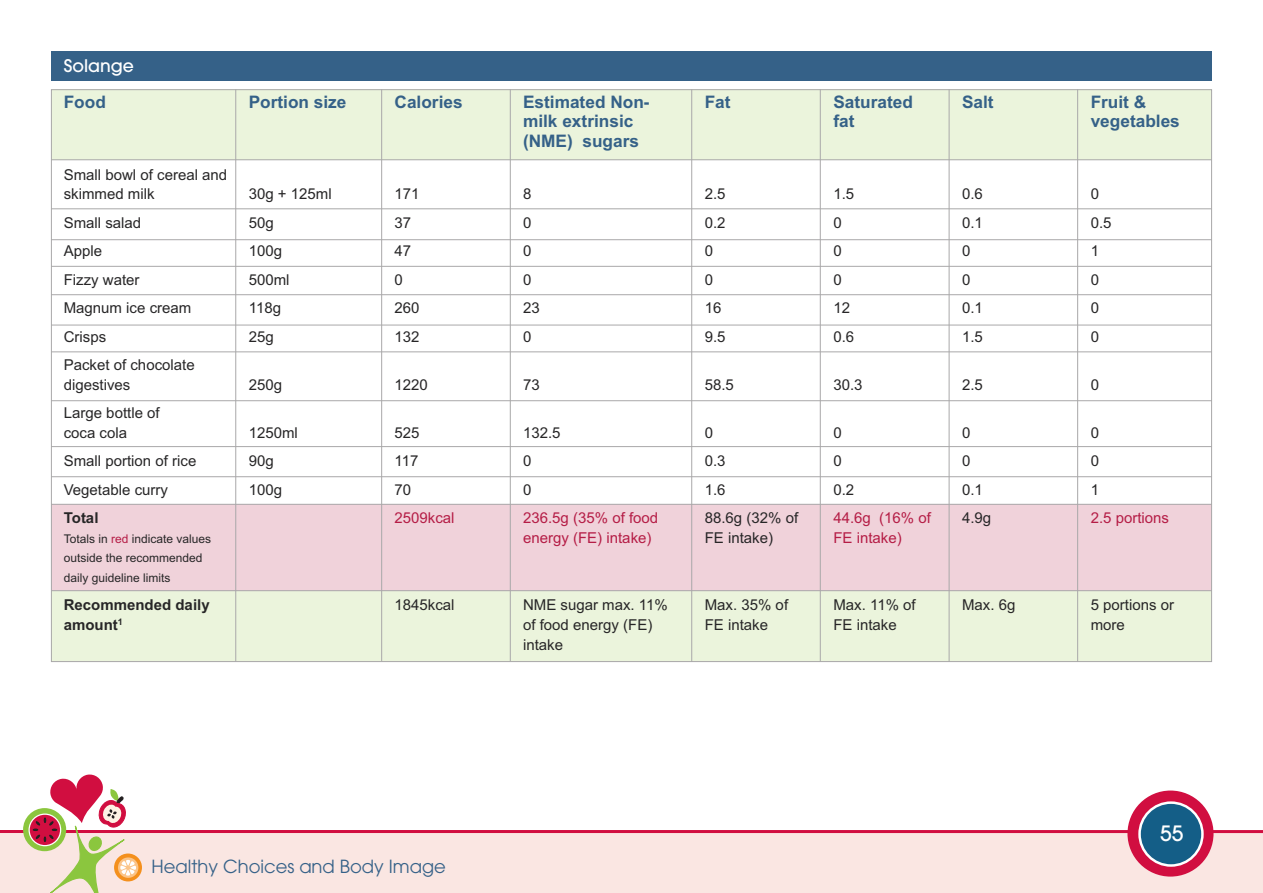
<style>
.page{position:relative;width:1263px;height:893px;background:#fff}
.page>*{position:absolute;margin:0;border:0;box-sizing:border-box;transform-origin:0 0}
.t1{font:500 21px "Avant Garde";color:#fff}
.t2{font:18px "Avant Garde";color:#356188}
.t3{font:700 17.25px/19.5px "Arial";color:#356188}
.t4{font:500 17.25px "Avant Garde";color:#fff}
.t5{font:15px/28.5px "Arial";color:#272627}
.t6{font:15px/19.5px "Arial";color:#b51d46}
.t7{font:700 15px/19.5px "Arial";color:#272627}
.t8{font:12px/19.5px "Arial";color:#272627}
.s1{color:#b51d46}
</style>
<div class="page">
<div style="left:0;top:832px;width:1263px;height:61px;background:#fae6e2"></div>
<hr style="left:0;top:830px;width:1263px;height:3px;background:#d10e40">
<svg style="left:114px;top:853px;width:28px;height:28px"></svg>
<div style="left:118px;top:857px;width:20px;height:21px;background:#fbc488;border-radius:50%"></div>
<div style="left:23px;top:808px;width:43px;height:43px;background:#8bc63e;border-radius:50%"></div>
<svg style="left:29px;top:814px;width:32px;height:32px"></svg>
<div style="left:28px;top:813px;width:33px;height:33px;border:1px solid #fff;border-radius:50%"></div>
<svg style="left:33px;top:774px;width:103px;height:119px"></svg>
<div style="left:1127px;top:790px;width:86px;height:87px;background:#d10e40;border-radius:50%"></div>
<div style="left:1139px;top:803px;width:63px;height:62px;background:#145e87;border-radius:50%"></div>
<div style="left:1138px;top:801px;width:66px;height:66px;border:2px solid #fff;border-radius:50%"></div>
<div style="left:51px;top:591px;width:1161px;height:70px;background:#ebf4dc"></div>
<div style="left:51px;top:504px;width:1161px;height:86px;background:#f0d2da"></div>
<div style="left:51px;top:89px;width:1161px;height:70px;background:#ebf4dc"></div>
<div style="left:51px;top:51px;width:1161px;height:30px;background:#356188"></div>
<hr style="left:51px;top:208px;width:1161px;height:1px;background:#a9a8a9">
<hr style="left:51px;top:239px;width:1161px;height:1px;background:#a9a8a9">
<hr style="left:51px;top:266px;width:1161px;height:1px;background:#a9a8a9">
<hr style="left:51px;top:294px;width:1161px;height:1px;background:#a9a8a9">
<hr style="left:51px;top:325px;width:1161px;height:1px;background:#a9a8a9">
<hr style="left:51px;top:351px;width:1161px;height:1px;background:#a9a8a9">
<hr style="left:51px;top:400px;width:1161px;height:1px;background:#a9a8a9">
<hr style="left:51px;top:446px;width:1161px;height:1px;background:#a9a8a9">
<hr style="left:51px;top:476px;width:1161px;height:1px;background:#a9a8a9">
<hr style="left:51px;top:590px;width:1161px;height:1px;background:#a9a8a9">
<hr style="left:51px;top:159px;width:1161px;height:1px;background:#a9a8a9">
<hr style="left:235px;top:89px;width:1px;height:573px;background:#a9a8a9">
<hr style="left:381px;top:89px;width:1px;height:572px;background:#a9a8a9">
<hr style="left:510px;top:89px;width:1px;height:572px;background:#a9a8a9">
<hr style="left:691px;top:89px;width:1px;height:573px;background:#a9a8a9">
<hr style="left:820px;top:89px;width:1px;height:573px;background:#a9a8a9">
<hr style="left:949px;top:89px;width:1px;height:573px;background:#a9a8a9">
<hr style="left:1077px;top:89px;width:1px;height:573px;background:#a9a8a9">
<hr style="left:51px;top:504px;width:1161px;height:1px;background:#a9a8a9">
<p class="t4" style="left:64px;top:60px;width:72px">Solange</p>
<p class="t3" style="left:64px;top:92px;width:44px">Food</p>
<p class="t3" style="left:249px;top:92px;width:99px">Portion size</p>
<p class="t5" style="left:64px;top:165px;width:165px;line-height:19.5px">Small bowl of cereal and skimmed milk</p>
<p class="t5" style="left:64px;top:208px;width:132px">Small salad<br>Apple<br>Fizzy water<br>Magnum ice cream<br>Crisps<br>Packet of chocolate</p>
<p class="t5" style="left:64px;top:370px;width:97px">digestives<br>Large bottle of</p>
<p class="t5" style="left:64px;top:418px;width:134px">coca cola<br>Small portion of rice<br>Vegetable curry</p>
<p class="t7" style="left:64px;top:508px;width:36px">Total</p>
<p class="t8" style="left:64px;top:529px;width:149px">Totals in <span class="s1">red</span> indicate values outside the recommended daily guideline limits</p>
<p class="t7" style="left:64px;top:595px;width:147px">Recommended daily amount<sup>1</sup></p>
<p class="t5" style="left:249px;top:180px;width:84px">30g + 125ml<br>50g<br>100g<br>500ml<br>118g<br>25g</p>
<p class="t5" style="left:249px;top:370px;width:35px">250g</p>
<p class="t5" style="left:249px;top:418px;width:51px">1250ml<br>90g<br>100g</p>
<p class="t3" style="left:395px;top:92px;width:70px">Calories</p>
<p class="t5" style="left:395px;top:180px;width:27px">171<br>37<br>47<br>0<br>260<br>132</p>
<p class="t5" style="left:395px;top:370px;width:35px">1220</p>
<p class="t5" style="left:395px;top:418px;width:27px;text-align:justify">525<br>117<br>70</p>
<p class="t6" style="left:395px;top:508px;width:62px">2509kcal</p>
<p class="t5" style="left:395px;top:591px;width:62px">1845kcal</p>
<p class="t3" style="left:523px;top:92px;width:128px">Estimated Non&shy;milk extrinsic (NME) sugars</p>
<p class="t5" style="left:523px;top:180px;width:18px">8<br>0<br>0<br>0<br>23<br>0</p>
<p class="t5" style="left:523px;top:370px;width:18px">73</p>
<p class="t5" style="left:523px;top:418px;width:39px">132.5<br>0<br>0</p>
<p class="t6" style="left:523px;top:508px;width:137px">236.5g (35% of food energy (FE) intake)</p>
<p class="t5" style="left:523px;top:596px;width:146px;line-height:19.5px">NME sugar max. 11% of food energy (FE) intake</p>
<p class="t3" style="left:705px;top:92px;width:27px">Fat</p>
<p class="t3" style="left:833px;top:92px;width:81px">Saturated fat</p>
<p class="t3" style="left:962px;top:92px;width:33px">Salt</p>
<p class="t5" style="left:705px;top:180px;width:22px">2.5<br>0.2<br>0<br>0<br>16<br>9.5</p>
<p class="t5" style="left:705px;top:370px;width:31px">58.5</p>
<p class="t5" style="left:705px;top:418px;width:95px">0<br>0.3<br>1.6<br>88.6g (32% of</p>
<p class="t5" style="left:705px;top:523px;width:70px">FE intake)</p>
<p class="t5" style="left:833px;top:180px;width:22px">1.5<br>0<br>0<br>0<br>12<br>0.6</p>
<p class="t5" style="left:833px;top:370px;width:31px">30.3</p>
<p class="t5" style="left:833px;top:418px;width:22px">0<br>0<br>0.2</p>
<p class="t6" style="left:833px;top:508px;width:99px">44.6g (16% of<br>FE intake)</p>
<p class="t5" style="left:962px;top:180px;width:22px">0.6<br>0.1<br>0<br>0<br>0.1<br>1.5</p>
<p class="t5" style="left:962px;top:370px;width:22px">2.5</p>
<p class="t5" style="left:962px;top:418px;width:31px">0<br>0<br>0.1<br>4.9g</p>
<p class="t5" style="left:705px;top:595px;width:85px;line-height:19.5px">Max. 35% of<br>FE intake</p>
<p class="t5" style="left:833px;top:595px;width:84px;line-height:19.5px">Max. 11% of<br>FE intake</p>
<p class="t5" style="left:962px;top:591px;width:55px">Max. 6g</p>
<p class="t2" style="left:152px;top:860px;width:296px">Healthy Choices and Body Image</p>
<p class="t3" style="left:1091px;top:92px;width:91px">Fruit &amp; vegetables</p>
<p class="t5" style="left:1091px;top:180px;width:22px">0<br>0.5<br>1<br>0<br>0<br>0</p>
<p class="t5" style="left:1091px;top:370px;width:10px">0</p>
<p class="t5" style="left:1091px;top:418px;width:10px;text-align:justify">0<br>0<br>1</p>
<p class="t6" style="left:1091px;top:508px;width:80px">2.5 portions</p>
<p class="t5" style="left:1091px;top:595px;width:85px;line-height:19.5px">5 portions or more</p>
<h1 class="t1" style="left:1160px;top:826px;width:25px">55</h1>
</div>
